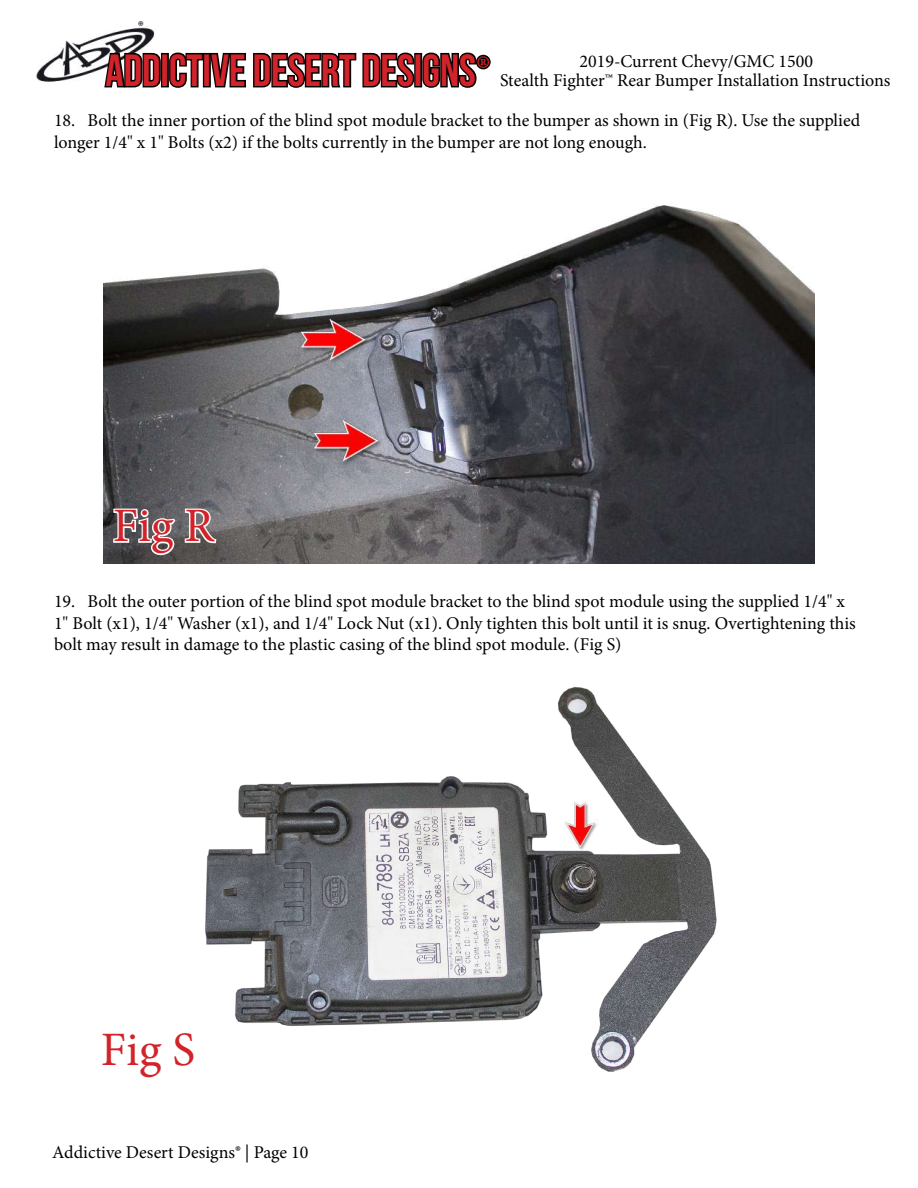
<style>
.page{position:relative;width:918px;height:1188px;background:#fff}
.page>*{position:absolute;margin:0;border:0;box-sizing:border-box;transform-origin:0 0}
.t1{font:48px "Minion Pro";color:#d2232a}
.t2{font:45px "Bebas Neue";color:#d2232a}
.t3{font:18px/21.6px "Minion Pro";color:#000}
.s1{font-family:"Minion Pro"}
</style>
<div class="page">
<img style="left:36px;top:26px;width:119px;height:56px">
<svg style="left:103px;top:51px;width:59px;height:37px"></svg>
<div style="left:161px;top:53px;width:8px;height:34px;border:3px solid #000"></div>
<svg style="left:168px;top:52px;width:323px;height:36px"></svg>
<img style="left:104px;top:205px;width:710px;height:358px">
<img style="left:298px;top:316px;width:73px;height:50px">
<img style="left:311px;top:418px;width:73px;height:50px">
<svg style="left:112px;top:507px;width:65px;height:50px"></svg>
<svg style="left:183px;top:506px;width:35px;height:39px"></svg>
<img style="left:205px;top:686px;width:512px;height:386px">
<img style="left:564px;top:802px;width:34px;height:50px">
<p class="t3" style="left:500px;top:51px;width:392px;line-height:19.4px;text-align:center">2019-Current Chevy/GMC 1500<br>Stealth Fighter™ Rear Bumper Installation Instructions</p>
<h2 class="t2" style="left:106px;top:46px;width:386px">ADDICTIVE DESERT DESIGNS<span class="s1">®</span></h2>
<p class="t3" style="left:54px;top:110px;width:808px">18. Bolt the inner portion of the blind spot module bracket to the bumper as shown in (Fig R). Use the supplied longer 1/4" x 1" Bolts (x2) if the bolts currently in the bumper are not long enough.</p>
<h1 class="t1" style="left:113px;top:494px;width:103px">Fig R</h1>
<p class="t3" style="left:54px;top:591px;width:803px">19. Bolt the outer portion of the blind spot module bracket to the blind spot module using the supplied 1/4" x<br>1" Bolt (x1), 1/4" Washer (x1), and 1/4" Lock Nut (x1). Only tighten this bolt until it is snug. Overtightening this bolt may result in damage to the plastic casing of the blind spot module. (Fig S)</p>
<h1 class="t1" style="left:101px;top:1018px;width:96px">Fig S</h1>
<p class="t3" style="left:52px;top:1141px;width:258px">Addictive Desert Designs® | Page 10</p>
</div>
